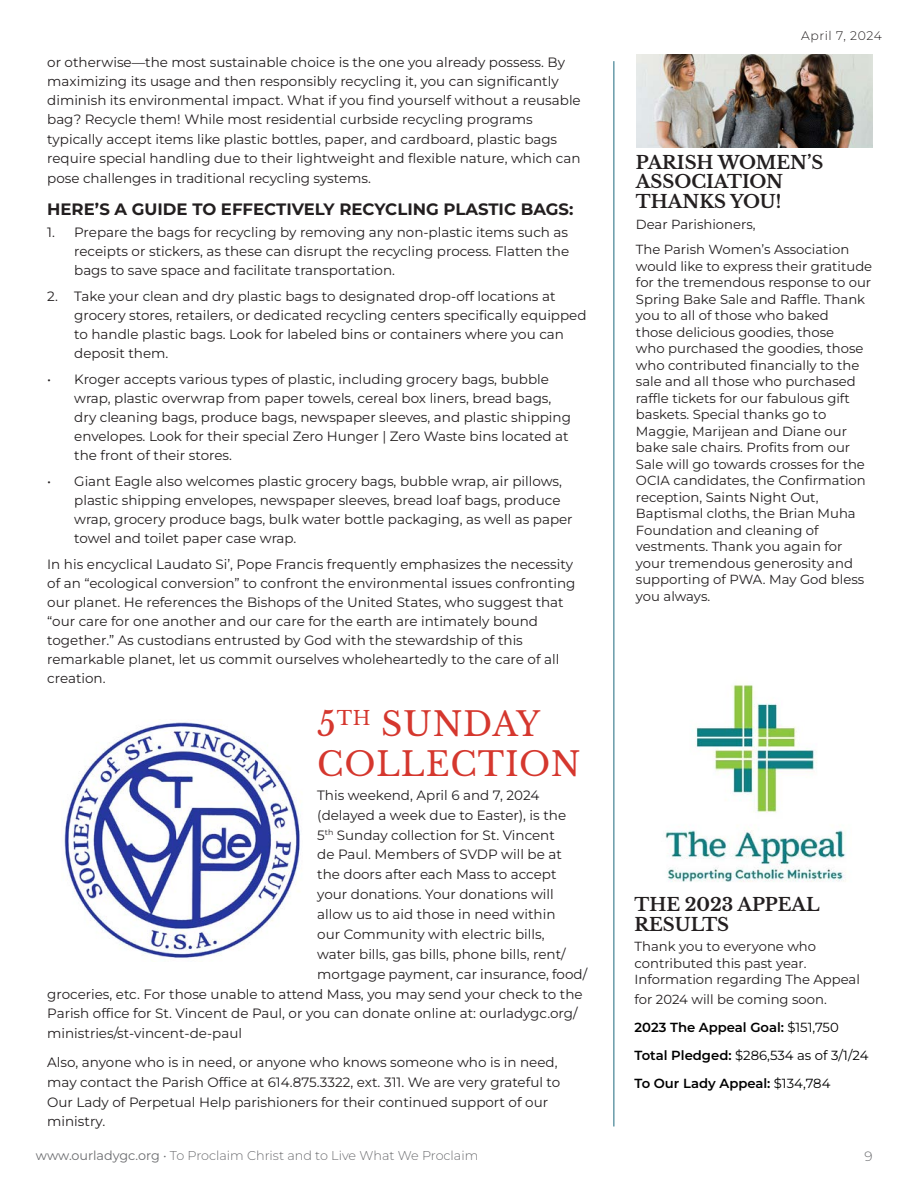
<style>
.page{position:relative;width:918px;height:1188px;background:#fff}
.page>*{position:absolute;margin:0;border:0;box-sizing:border-box;transform-origin:0 0}
.t1{font:33px/39.6px "Libre Baskerville";letter-spacing:.025em;color:#d5372e}
.t2{font:700 18px/19.8px "Libre Baskerville";color:#231f20}
.t3{font:700 16.5px "Montserrat";color:#231f20}
.t4{font:13.5px/19.2px "Montserrat";color:#231f20}
.t5{font:300 13.5px "Montserrat";color:#6c6d70}
.t6{font:13.2px/16.5px "Montserrat";color:#231f20}
.t7{font:600 13.2px/28.2px "Montserrat";color:#000}
.t8{font:300 12.75px "Montserrat";color:#6c6d70}
.t9{font:300 12.3px "Montserrat";letter-spacing:.05em;color:#231f20}
.s1{font-weight:400;color:#231f20}
.s2{font-weight:400}
</style>
<div class="page">
<hr style="left:614px;top:61px;width:1px;height:1065px;background:#1d6a7e">
<img style="left:665px;top:684px;width:181px;height:198px">
<img style="left:637px;top:54px;width:235px;height:93px">
<img style="left:64px;top:722px;width:236px;height:236px">
<p class="t4" style="left:47px;top:52px;width:535px">or otherwise—the most sustainable choice is the one you already possess. By maximizing its usage and then responsibly recycling it, you can significantly diminish its environmental impact. What if you find yourself without a reusable bag? Recycle them! While most residential curbside recycling programs typically accept items like plastic bottles, paper, and cardboard, plastic bags require special handling due to their lightweight and flexible nature, which can pose challenges in traditional recycling systems.</p>
<p class="t3" style="left:47px;top:198px;width:528px">HERE’S A GUIDE TO EFFECTIVELY RECYCLING PLASTIC BAGS:</p>
<p class="t4" style="left:74px;top:222px;width:497px;text-align:justify;text-indent:-27px">1. Prepare the bags for recycling by removing any non-plastic items such as receipts or stickers, as these can disrupt the recycling process. Flatten the bags to save space and facilitate transportation.</p>
<p class="t4" style="left:74px;top:286px;width:514px;text-indent:-27px">2. Take your clean and dry plastic bags to designated drop-off locations at grocery stores, retailers, or dedicated recycling centers specifically equipped to handle plastic bags. Look for labeled bins or containers where you can deposit them.</p>
<p class="t4" style="left:74px;top:369px;width:498px;text-indent:-27px">• Kroger accepts various types of plastic, including grocery bags, bubble wrap, plastic overwrap from paper towels, cereal box liners, bread bags, dry cleaning bags, produce bags, newspaper sleeves, and plastic shipping envelopes. Look for their special Zero Hunger | Zero Waste bins located at the front of their stores.</p>
<p class="t4" style="left:74px;top:471px;width:500px;text-indent:-27px">• Giant Eagle also welcomes plastic grocery bags, bubble wrap, air pillows, plastic shipping envelopes, newspaper sleeves, bread loaf bags, produce wrap, grocery produce bags, bulk water bottle packaging, as well as paper towel and toilet paper case wrap.</p>
<p class="t4" style="left:47px;top:554px;width:530px">In his encyclical Laudato Si’, Pope Francis frequently emphasizes the necessity of an “ecological conversion” to confront the environmental issues confronting our planet. He references the Bishops of the United States, who suggest that “our care for one another and our care for the earth are intimately bound together.” As custodians entrusted by God with the stewardship of this remarkable planet, let us commit ourselves wholeheartedly to the care of all creation.</p>
<p class="t1" style="left:317px;top:705px;width:265px">5<sup>TH</sup> SUNDAY<br>COLLECTION</p>
<p class="t4" style="left:317px;top:785px;width:224px">This weekend, April 6 and 7, 2024</p>
<p class="t4" style="left:317px;top:805px;width:250px">(delayed a week due to Easter), is the</p>
<p class="t4" style="left:317px;top:825px;width:239px">5<sup>th</sup> Sunday collection for St. Vincent</p>
<p class="t4" style="left:317px;top:845px;width:246px">de Paul. Members of SVDP will be at</p>
<p class="t4" style="left:317px;top:864px;width:241px">the doors after each Mass to accept</p>
<p class="t4" style="left:317px;top:884px;width:238px">your donations. Your donations will</p>
<p class="t4" style="left:317px;top:904px;width:240px">allow us to aid those in need within</p>
<p class="t4" style="left:317px;top:924px;width:229px">our Community with electric bills,</p>
<p class="t4" style="left:317px;top:944px;width:250px">water bills, gas bills, phone bills, rent/</p>
<p class="t4" style="left:317px;top:964px;width:271px">mortgage payment, car insurance, food/</p>
<p class="t4" style="left:47px;top:984px;width:537px">groceries, etc. For those unable to attend Mass, you may send your check to the</p>
<p class="t4" style="left:47px;top:1004px;width:532px">Parish office for St. Vincent de Paul, or you can donate online at: ourladygc.org/</p>
<p class="t4" style="left:47px;top:1023px;width:196px">ministries/st-vincent-de-paul</p>
<p class="t4" style="left:47px;top:1052px;width:515px;line-height:19.8px">Also, anyone who is in need, or anyone who knows someone who is in need, may contact the Parish Office at 614.875.3322, ext. 311. We are very grateful to Our Lady of Perpetual Help parishioners for their continued support of our ministry.</p>
<p class="t9" style="left:801px;top:27px;width:82px">April 7, 2024</p>
<p class="t2" style="left:636px;top:152px;width:189px">PARISH WOMEN’S<br>ASSOCIATION<br>THANKS YOU!</p>
<p class="t6" style="left:636px;top:211px;width:215px;line-height:25.2px">Dear Parishioners,<br>The Parish Women’s Association</p>
<p class="t6" style="left:636px;top:257px;width:238px">would like to express their gratitude for the tremendous response to our<br>Spring Bake Sale and Raffle. Thank you to all of those who baked<br>those delicious goodies, those<br>who purchased the goodies, those who contributed financially to the sale and all those who purchased raffle tickets for our fabulous gift baskets. Special thanks go to<br>Maggie, Marijean and Diane our bake sale chairs. Profits from our<br>Sale will go towards crosses for the<br>OCIA candidates, the Confirmation reception, Saints Night Out,<br>Baptismal cloths, the Brian Muha<br>Foundation and cleaning of vestments. Thank you again for your tremendous generosity and supporting of PWA. May God bless you always.</p>
<p class="t2" style="left:634px;top:894px;width:187px">THE 2023 APPEAL<br>RESULTS</p>
<p class="t6" style="left:634px;top:938px;width:227px">Thank you to everyone who contributed this past year.<br>Information regarding The Appeal</p>
<p class="t7" style="left:634px;top:985px;width:235px"><span class="s1">for 2024 will be coming soon.<br></span>2023 The Appeal Goal: <span class="s2">$151,750<br></span>Total Pledged: <span class="s2">$286,534 as of 3/1/24<br></span>To Our Lady Appeal: <span class="s2">$134,784</span></p>
<p class="t8" style="left:36px;top:1147px;width:444px"><span class="s2">www.ourladygc.org</span> • To Proclaim Christ and to Live What We Proclaim</p>
<p class="t5" style="left:865px;top:1147px;width:10px">9</p>
</div>
